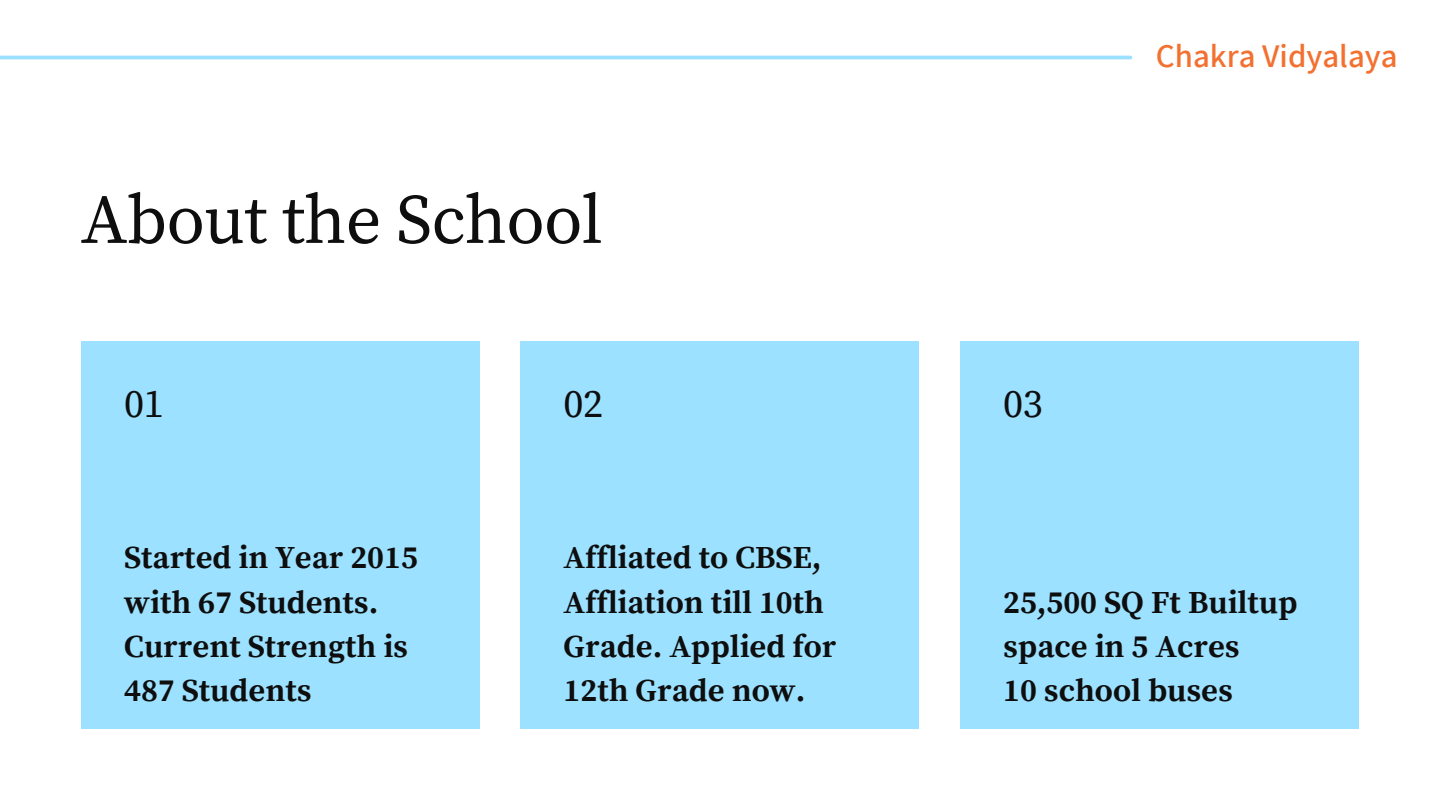
<style>
.page{position:relative;width:1440px;height:810px;background:#fff}
.page>*{position:absolute;margin:0;border:0;box-sizing:border-box;transform-origin:0 0}
.t1{font:70px "Source Serif Pro";letter-spacing:-.01em;color:#0e0e0e}
.t2{font:40px "Source Serif Pro";color:#0e0e0e}
.t3{font:600 33px "Assistant";color:#f27131}
.t4{font:700 32px/44.2px "Source Serif Pro";color:#0e0e0e}
</style>
<div class="page">
<div style="left:81px;top:342px;width:399px;height:387px;background:#9ce1ff"></div>
<div style="left:520px;top:342px;width:400px;height:387px;background:#9ce1ff"></div>
<div style="left:960px;top:342px;width:399px;height:387px;background:#9ce1ff"></div>
<hr style="left:0;top:56px;width:1131px;height:3px;background:#9ce1ff">
<p class="t1" style="left:81px;top:179px;width:523px">About the School</p>
<p class="t2" style="left:124px;top:380px;width:41px">01</p>
<p class="t4" style="left:124px;top:537px;width:295px">Started in Year 2015 with 67 Students.<br>Current Strength is<br>487 Students</p>
<p class="t2" style="left:564px;top:380px;width:41px">02</p>
<p class="t4" style="left:564px;top:537px;width:274px">Affliated to CBSE,<br>Affliation till 10th<br>Grade. Applied for<br>12th Grade now.</p>
<p class="t3" style="left:1156px;top:33px;width:243px">Chakra Vidyalaya</p>
<p class="t2" style="left:1003px;top:380px;width:41px">03</p>
<p class="t4" style="left:1003px;top:581px;width:296px">25,500 SQ Ft Builtup space in 5 Acres</p>
<p class="t4" style="left:1003px;top:670px;width:231px">10 school buses</p>
</div>
